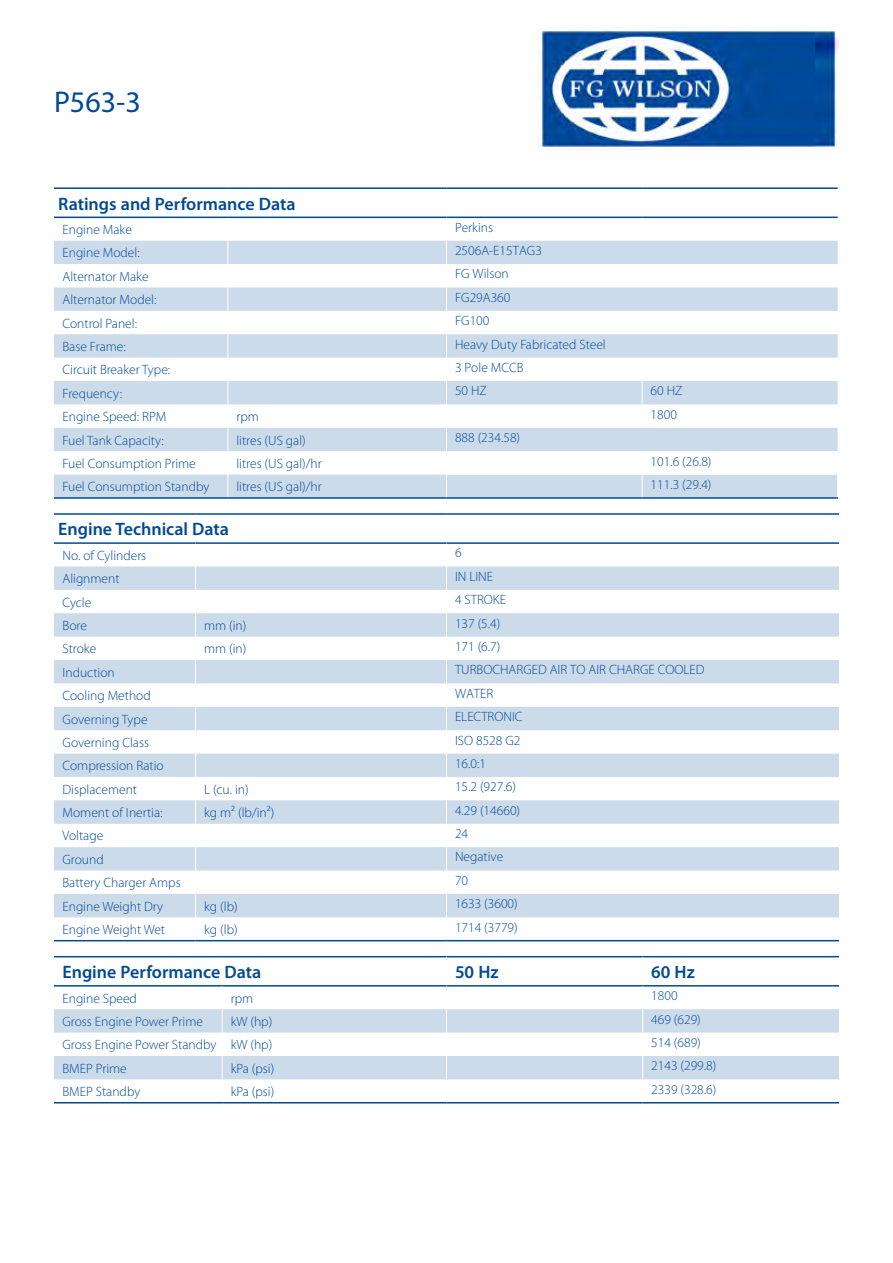
<style>
.page{position:relative;width:893px;height:1263px;background:#fff}
.page>*{position:absolute;margin:0;border:0;box-sizing:border-box;transform-origin:0 0}
.t1{font:30px "Myriad Pro";color:#004996}
.t2{font:600 18px "Myriad Pro";color:#004996}
.t3{font:300 13.5px "Myriad Pro";color:#004996}
</style>
<div class="page">
<img style="left:538px;top:28px;width:300px;height:121px">
<svg style="left:54px;top:241px;width:392px;height:256px;fill:#ccdbea"></svg>
<hr style="left:54px;top:187px;width:174px;height:2px;background:#004996">
<hr style="left:228px;top:187px;width:218px;height:2px;background:#004996">
<hr style="left:446px;top:187px;width:196px;height:2px;background:#004996">
<hr style="left:642px;top:187px;width:196px;height:2px;background:#004996">
<hr style="left:54px;top:217px;width:174px;height:1px;background:#004996">
<hr style="left:228px;top:217px;width:218px;height:1px;background:#004996">
<hr style="left:446px;top:217px;width:196px;height:1px;background:#004996">
<hr style="left:642px;top:217px;width:196px;height:1px;background:#004996">
<svg style="left:228px;top:218px;width:1px;height:279px"></svg>
<svg style="left:447px;top:218px;width:391px;height:279px"></svg>
<hr style="left:54px;top:497px;width:174px;height:2px;background:#004996">
<hr style="left:228px;top:497px;width:218px;height:2px;background:#004996">
<hr style="left:446px;top:497px;width:196px;height:2px;background:#004996">
<hr style="left:642px;top:497px;width:196px;height:2px;background:#004996">
<svg style="left:54px;top:566px;width:785px;height:351px;fill:#ccdbea"></svg>
<hr style="left:54px;top:940px;width:142px;height:1px;background:#004996">
<hr style="left:196px;top:940px;width:250px;height:1px;background:#004996">
<hr style="left:446px;top:940px;width:393px;height:1px;background:#004996">
<hr style="left:54px;top:513px;width:142px;height:2px;background:#004996">
<hr style="left:196px;top:513px;width:250px;height:2px;background:#004996">
<hr style="left:446px;top:513px;width:393px;height:2px;background:#004996">
<hr style="left:54px;top:542px;width:142px;height:2px;background:#004996">
<hr style="left:196px;top:542px;width:250px;height:2px;background:#004996">
<hr style="left:446px;top:542px;width:393px;height:2px;background:#004996">
<svg style="left:195px;top:566px;width:1px;height:351px"></svg>
<svg style="left:446px;top:566px;width:1px;height:351px"></svg>
<svg style="left:54px;top:1009px;width:785px;height:70px;fill:#ccdbea"></svg>
<hr style="left:54px;top:956px;width:168px;height:1px;background:#004996">
<hr style="left:222px;top:956px;width:224px;height:1px;background:#004996">
<hr style="left:446px;top:956px;width:197px;height:1px;background:#004996">
<hr style="left:643px;top:956px;width:196px;height:1px;background:#004996">
<hr style="left:54px;top:985px;width:168px;height:1px;background:#004996">
<hr style="left:222px;top:985px;width:224px;height:1px;background:#004996">
<hr style="left:446px;top:985px;width:197px;height:1px;background:#004996">
<hr style="left:643px;top:985px;width:196px;height:1px;background:#004996">
<svg style="left:222px;top:986px;width:1px;height:93px"></svg>
<svg style="left:446px;top:957px;width:1px;height:122px"></svg>
<svg style="left:642px;top:957px;width:1px;height:122px"></svg>
<hr style="left:54px;top:1102px;width:168px;height:1px;background:#004996">
<hr style="left:222px;top:1102px;width:224px;height:1px;background:#004996">
<hr style="left:446px;top:1102px;width:197px;height:1px;background:#004996">
<hr style="left:643px;top:1102px;width:196px;height:1px;background:#004996">
<h1 class="t1" style="left:54px;top:84px;width:88px">P563-3</h1>
<h2 class="t2" style="left:58px;top:192px;width:239px">Ratings and Performance Data</h2>
<p class="t3" style="left:63px;top:221px;width:71px">Engine Make</p>
<p class="t3" style="left:455px;top:219px;width:40px">Perkins</p>
<p class="t3" style="left:63px;top:245px;width:79px">Engine Model:</p>
<p class="t3" style="left:455px;top:242px;width:88px">2506A-E15TAG3</p>
<p class="t3" style="left:63px;top:268px;width:88px">Alternator Make</p>
<p class="t3" style="left:455px;top:266px;width:55px">FG Wilson</p>
<p class="t3" style="left:63px;top:292px;width:95px">Alternator Model:</p>
<p class="t3" style="left:455px;top:289px;width:57px">FG29A360</p>
<p class="t3" style="left:63px;top:315px;width:76px">Control Panel:</p>
<p class="t3" style="left:455px;top:313px;width:36px">FG100</p>
<p class="t3" style="left:63px;top:338px;width:65px">Base Frame:</p>
<p class="t3" style="left:455px;top:336px;width:152px">Heavy Duty Fabricated Steel</p>
<p class="t3" style="left:63px;top:362px;width:109px">Circuit Breaker Type:</p>
<p class="t3" style="left:455px;top:359px;width:70px">3 Pole MCCB</p>
<p class="t3" style="left:63px;top:385px;width:61px">Frequency:</p>
<p class="t3" style="left:455px;top:383px;width:33px">50 HZ</p>
<p class="t3" style="left:651px;top:383px;width:33px">60 HZ</p>
<p class="t3" style="left:63px;top:408px;width:105px">Engine Speed: RPM</p>
<p class="t3" style="left:236px;top:408px;width:24px">rpm</p>
<p class="t3" style="left:651px;top:406px;width:28px">1800</p>
<p class="t3" style="left:63px;top:432px;width:103px">Fuel Tank Capacity:</p>
<p class="t3" style="left:236px;top:432px;width:71px">litres (US gal)</p>
<p class="t3" style="left:455px;top:429px;width:67px">888 (234.58)</p>
<p class="t3" style="left:63px;top:455px;width:135px">Fuel Consumption Prime</p>
<p class="t3" style="left:236px;top:455px;width:87px">litres (US gal)/hr</p>
<p class="t3" style="left:651px;top:453px;width:62px">101.6 (26.8)</p>
<p class="t3" style="left:63px;top:479px;width:148px">Fuel Consumption Standby</p>
<p class="t3" style="left:236px;top:479px;width:87px">litres (US gal)/hr</p>
<p class="t3" style="left:651px;top:476px;width:62px">111.3 (29.4)</p>
<h2 class="t2" style="left:58px;top:518px;width:172px">Engine Technical Data</h2>
<p class="t3" style="left:63px;top:547px;width:85px">No. of Cylinders</p>
<p class="t3" style="left:455px;top:545px;width:8px">6</p>
<p class="t3" style="left:63px;top:571px;width:59px">Alignment</p>
<p class="t3" style="left:455px;top:568px;width:40px">IN LINE</p>
<p class="t3" style="left:63px;top:594px;width:30px">Cycle</p>
<p class="t3" style="left:455px;top:592px;width:52px">4 STROKE</p>
<p class="t3" style="left:63px;top:617px;width:26px">Bore</p>
<p class="t3" style="left:204px;top:617px;width:44px">mm (in)</p>
<p class="t3" style="left:455px;top:615px;width:47px">137 (5.4)</p>
<p class="t3" style="left:63px;top:641px;width:35px">Stroke</p>
<p class="t3" style="left:204px;top:641px;width:44px">mm (in)</p>
<p class="t3" style="left:455px;top:638px;width:47px">171 (6.7)</p>
<p class="t3" style="left:63px;top:664px;width:54px">Induction</p>
<p class="t3" style="left:455px;top:662px;width:251px">TURBOCHARGED AIR TO AIR CHARGE COOLED</p>
<p class="t3" style="left:63px;top:687px;width:90px">Cooling Method</p>
<p class="t3" style="left:455px;top:685px;width:40px">WATER</p>
<p class="t3" style="left:63px;top:711px;width:87px">Governing Type</p>
<p class="t3" style="left:455px;top:708px;width:69px">ELECTRONIC</p>
<p class="t3" style="left:63px;top:734px;width:88px">Governing Class</p>
<p class="t3" style="left:455px;top:732px;width:67px">ISO 8528 G2</p>
<p class="t3" style="left:63px;top:758px;width:103px">Compression Ratio</p>
<p class="t3" style="left:455px;top:755px;width:33px">16.0:1</p>
<p class="t3" style="left:63px;top:781px;width:76px">Displacement</p>
<p class="t3" style="left:204px;top:781px;width:46px">L (cu. in)</p>
<p class="t3" style="left:455px;top:779px;width:62px">15.2 (927.6)</p>
<p class="t3" style="left:63px;top:804px;width:102px">Moment of Inertia:</p>
<p class="t3" style="left:204px;top:804px;width:72px">kg m² (lb/in²)</p>
<p class="t3" style="left:455px;top:802px;width:67px">4.29 (14660)</p>
<p class="t3" style="left:63px;top:828px;width:42px">Voltage</p>
<p class="t3" style="left:455px;top:825px;width:15px">24</p>
<p class="t3" style="left:63px;top:851px;width:43px">Ground</p>
<p class="t3" style="left:455px;top:849px;width:50px">Negative</p>
<p class="t3" style="left:63px;top:875px;width:120px">Battery Charger Amps</p>
<p class="t3" style="left:455px;top:872px;width:15px">70</p>
<p class="t3" style="left:63px;top:898px;width:102px">Engine Weight Dry</p>
<p class="t3" style="left:204px;top:898px;width:35px">kg (lb)</p>
<p class="t3" style="left:455px;top:896px;width:64px">1633 (3600)</p>
<p class="t3" style="left:63px;top:921px;width:104px">Engine Weight Wet</p>
<p class="t3" style="left:204px;top:921px;width:35px">kg (lb)</p>
<p class="t3" style="left:455px;top:919px;width:64px">1714 (3779)</p>
<h2 class="t2" style="left:63px;top:960px;width:200px">Engine Performance Data</h2>
<h2 class="t2" style="left:455px;top:960px;width:45px">50 Hz</h2>
<h2 class="t2" style="left:651px;top:960px;width:45px">60 Hz</h2>
<p class="t3" style="left:63px;top:990px;width:76px">Engine Speed</p>
<p class="t3" style="left:231px;top:990px;width:24px">rpm</p>
<p class="t3" style="left:651px;top:987px;width:28px">1800</p>
<p class="t3" style="left:63px;top:1013px;width:142px">Gross Engine Power Prime</p>
<p class="t3" style="left:231px;top:1013px;width:43px">kW (hp)</p>
<p class="t3" style="left:651px;top:1011px;width:51px">469 (629)</p>
<p class="t3" style="left:63px;top:1037px;width:211px">Gross Engine Power Standby kW (hp)</p>
<p class="t3" style="left:651px;top:1034px;width:51px">514 (689)</p>
<p class="t3" style="left:63px;top:1060px;width:66px">BMEP Prime</p>
<p class="t3" style="left:231px;top:1060px;width:45px">kPa (psi)</p>
<p class="t3" style="left:651px;top:1058px;width:67px">2143 (299.8)</p>
<p class="t3" style="left:63px;top:1083px;width:79px">BMEP Standby</p>
<p class="t3" style="left:231px;top:1083px;width:45px">kPa (psi)</p>
<p class="t3" style="left:651px;top:1081px;width:67px">2339 (328.6)</p>
</div>
